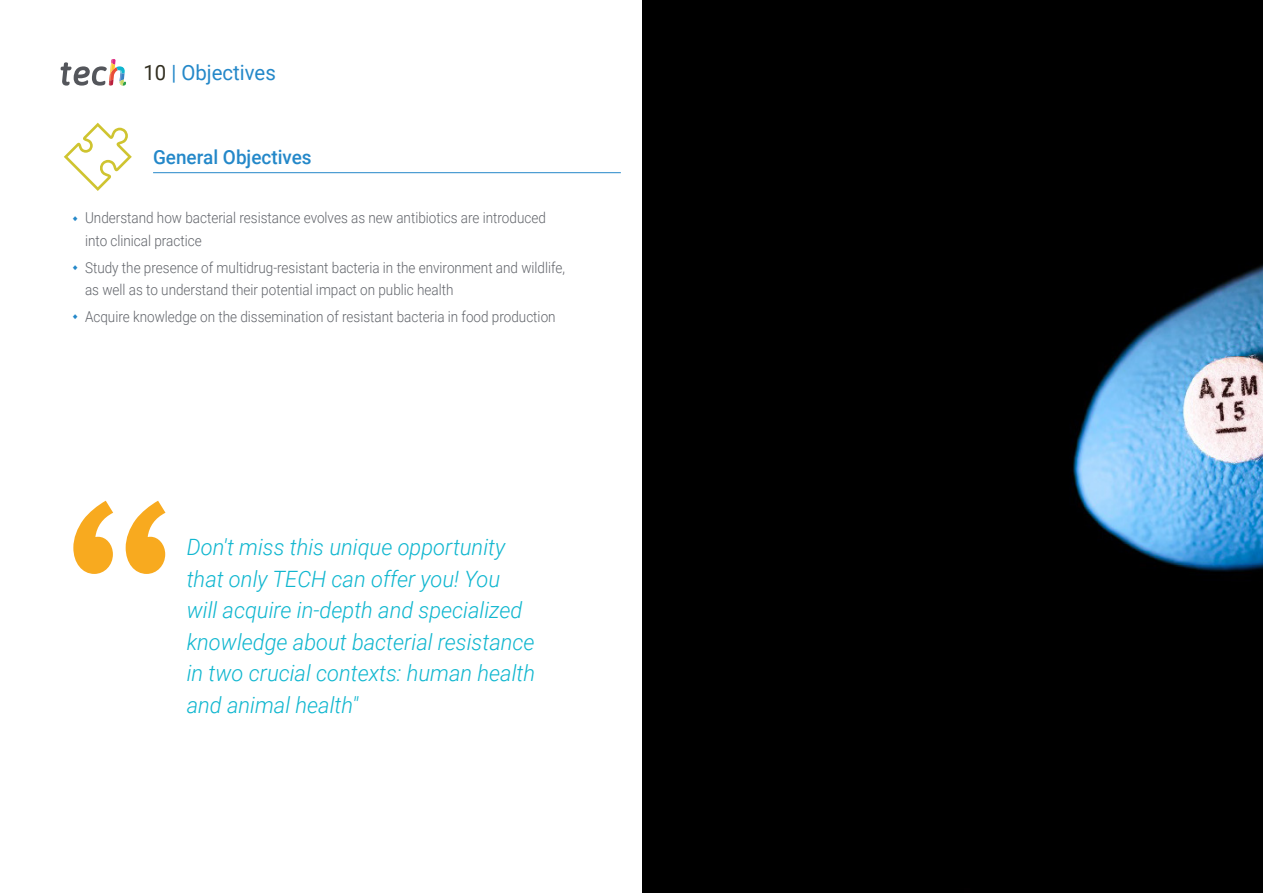
<style>
.page{position:relative;width:1263px;height:893px;background:#fff}
.page>*{position:absolute;margin:0;border:0;box-sizing:border-box;transform-origin:0 0}
.t1{font:italic 300 22.5px/31.5px "Roboto";color:#0fb6cf}
.t2{font:21px "Roboto";color:#2488c9}
.t3{font:500 19.5px "Roboto";color:#2488c9}
.t4{font:300 15px/22.5px "Roboto";color:#61646a;scale:.9 1}
.s1{color:#312e20}
</style>
<div class="page">
<hr style="left:153px;top:172px;width:468px;height:1px;background:#2488c9">
<svg style="left:64px;top:123px;width:68px;height:68px"></svg>
<div style="left:642px;top:0;width:621px;height:893px;background:#000"></div>
<svg style="left:73px;top:501px;width:92px;height:73px"></svg>
<svg style="left:61px;top:59px;width:65px;height:27px"></svg>
<h2 class="t2" style="left:144px;top:57px;width:134px"><span class="s1">10</span> | Objectives</h2>
<h3 class="t3" style="left:153px;top:144px;width:160px">General Objectives</h3>
<p class="t4" style="left:85px;top:206px;width:514px">Understand how bacterial resistance evolves as new antibiotics are introduced into clinical practice</p>
<p class="t4" style="left:85px;top:255px;width:535px">Study the presence of multidrug-resistant bacteria in the environment and wildlife, as well as to understand their potential impact on public health</p>
<p class="t4" style="left:85px;top:305px;width:524px">Acquire knowledge on the dissemination of resistant bacteria in food production</p>
<h1 class="t1" style="left:187px;top:531px;width:350px">Don't miss this unique opportunity that only TECH can offer you! You will acquire in-depth and specialized knowledge about bacterial resistance in two crucial contexts: human health and animal health"</h1>
</div>
